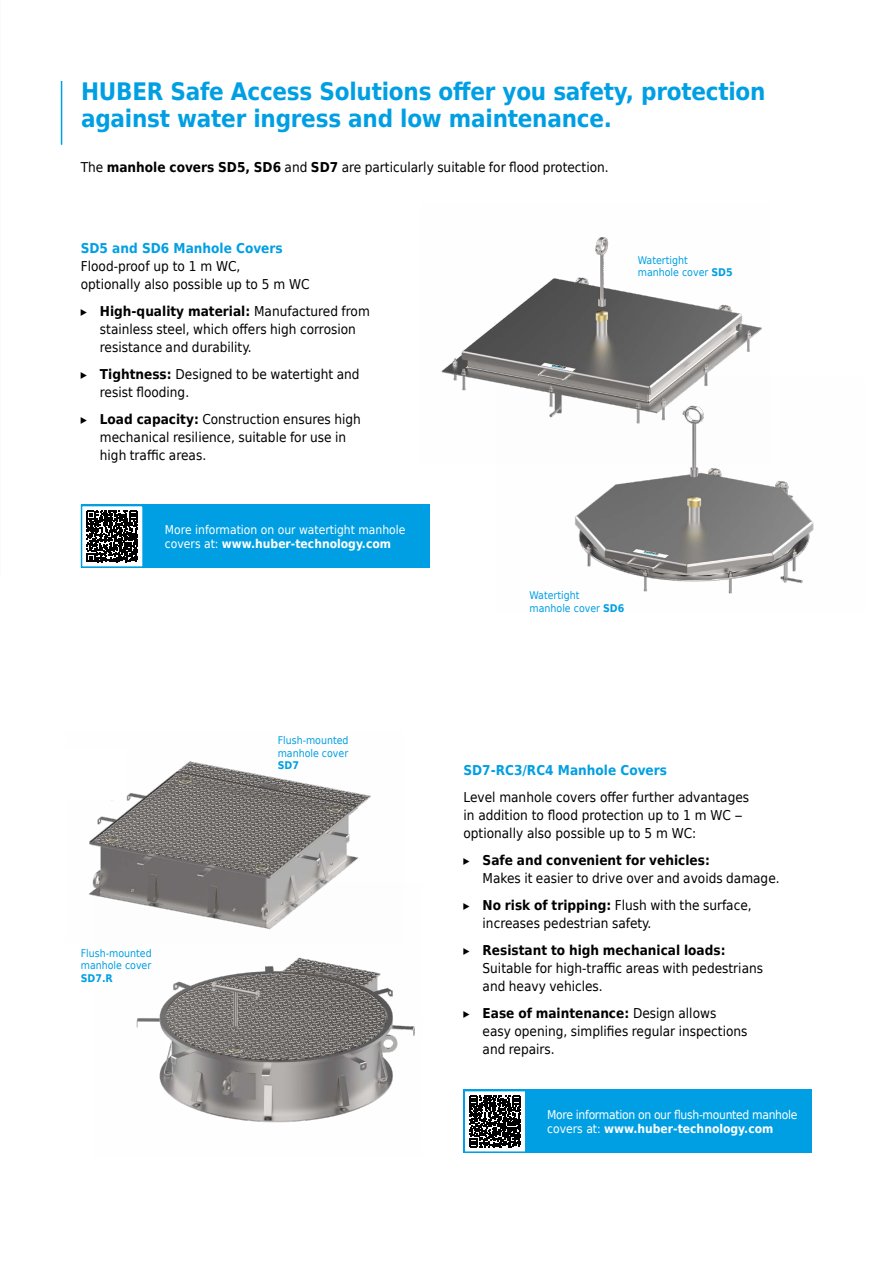
<style>
.page{position:relative;width:893px;height:1263px;background:#fff}
.page>*{position:absolute;margin:0;border:0;box-sizing:border-box;transform-origin:0 0}
.t1{font:700 24px/27px "Huber Tec";letter-spacing:-.01em;color:#009fe3}
.t2{font:13.5px/18px "Huber Tec";color:#000}
.t3{font:700 13.5px "Huber Tec";color:#009fe3}
.t4{font:12px/13.5px "Huber Tec";letter-spacing:-.02em;color:#fff}
.t5{font:12px/13.5px "Huber Tec";color:#fff}
.t6{font:10.5px/12.6px "Huber Tec";color:#009fe3}
.t7{font:700 10.5px "Huber Tec";color:#009fe3}
.s1{font-weight:700}
</style>
<div class="page">
<hr style="left:61px;top:81px;width:1px;height:64px;background:#009fe3">
<img style="left:441px;top:237px;width:321px;height:154px">
<img style="left:496px;top:377px;width:318px;height:217px">
<img style="left:136px;top:957px;width:279px;height:166px">
<img style="left:89px;top:761px;width:282px;height:169px">
<div style="left:66px;top:750px;width:58px;height:50px;background:#fff"></div>
<div style="left:81px;top:505px;width:348px;height:63px;background:#009fe3"></div>
<div style="left:463px;top:1090px;width:349px;height:63px;background:#009fe3"></div>
<div style="left:82px;top:506px;width:61px;height:61px;background:#fff"></div>
<svg style="left:87px;top:511px;width:51px;height:51px"></svg>
<div style="left:81px;top:505px;width:63px;height:63px;border:1px solid #009fe3"></div>
<div style="left:464px;top:1091px;width:62px;height:61px;background:#fff"></div>
<svg style="left:469px;top:1096px;width:52px;height:51px"></svg>
<div style="left:463px;top:1090px;width:63px;height:63px;border:1px solid #009fe3"></div>
<h1 class="t1" style="left:81px;top:77px;width:686px">HUBER Safe Access Solutions offer you safety, protection against water ingress and low maintenance.</h1>
<p class="t2" style="left:81px;top:157px;width:529px">The <span class="s1">manhole covers SD5, SD6</span> and <span class="s1">SD7</span> are particularly suitable for flood protection.</p>
<p class="t3" style="left:81px;top:237px;width:203px">SD5 and SD6 Manhole Covers</p>
<p class="t2" style="left:81px;top:256px;width:230px">Flood-proof up to 1 m WC,<br>optionally also possible up to 5 m WC</p>
<p class="t2" style="left:100px;top:301px;width:271px;text-indent:-19px">▸ <span class="s1">High-quality material:</span> Manufactured from stainless steel, which offers high corrosion resistance and durability.</p>
<p class="t2" style="left:100px;top:364px;width:261px;text-indent:-19px">▸ <span class="s1">Tightness:</span> Designed to be watertight and resist flooding.</p>
<p class="t2" style="left:100px;top:409px;width:262px;text-indent:-19px">▸ <span class="s1">Load capacity:</span> Construction ensures high mechanical resilience, suitable for use in high traffic areas.</p>
<p class="t5" style="left:165px;top:522px;width:242px">More information on our watertight manhole covers at: <span class="s1">www.huber-technology.com</span></p>
<p class="t6" style="left:638px;top:253px;width:96px">Watertight<br>manhole cover <span class="s1">SD5</span></p>
<p class="t6" style="left:530px;top:589px;width:96px">Watertight<br>manhole cover <span class="s1">SD6</span></p>
<p class="t6" style="left:81px;top:946px;width:72px">Flush-mounted manhole cover</p>
<p class="t7" style="left:81px;top:969px;width:34px">SD7.R</p>
<p class="t6" style="left:278px;top:733px;width:72px">Flush-mounted manhole cover</p>
<p class="t7" style="left:278px;top:757px;width:23px">SD7</p>
<p class="t3" style="left:463px;top:759px;width:205px">SD7-RC3/RC4 Manhole Covers</p>
<p class="t2" style="left:463px;top:787px;width:287px">Level manhole covers offer further advantages in addition to flood protection up to 1 m WC – optionally also possible up to 5 m WC:</p>
<p class="t2" style="left:483px;top:850px;width:299px;text-indent:-19px">▸ <span class="s1">Safe and convenient for vehicles:<br></span>Makes it easier to drive over and avoids damage.</p>
<p class="t2" style="left:483px;top:895px;width:271px;text-indent:-19px">▸ <span class="s1">No risk of tripping:</span> Flush with the surface, increases pedestrian safety.</p>
<p class="t2" style="left:483px;top:940px;width:282px;text-indent:-19px">▸ <span class="s1">Resistant to high mechanical loads:<br></span>Suitable for high-traffic areas with pedestrians and heavy vehicles.</p>
<p class="t2" style="left:483px;top:1003px;width:266px;text-indent:-19px">▸ <span class="s1">Ease of maintenance:</span> Design allows easy opening, simplifies regular inspections and repairs.</p>
<p class="t4" style="left:547px;top:1107px;width:252px">More information on our flush-mounted manhole covers at: <span class="s1">www.huber-technology.com</span></p>
</div>
